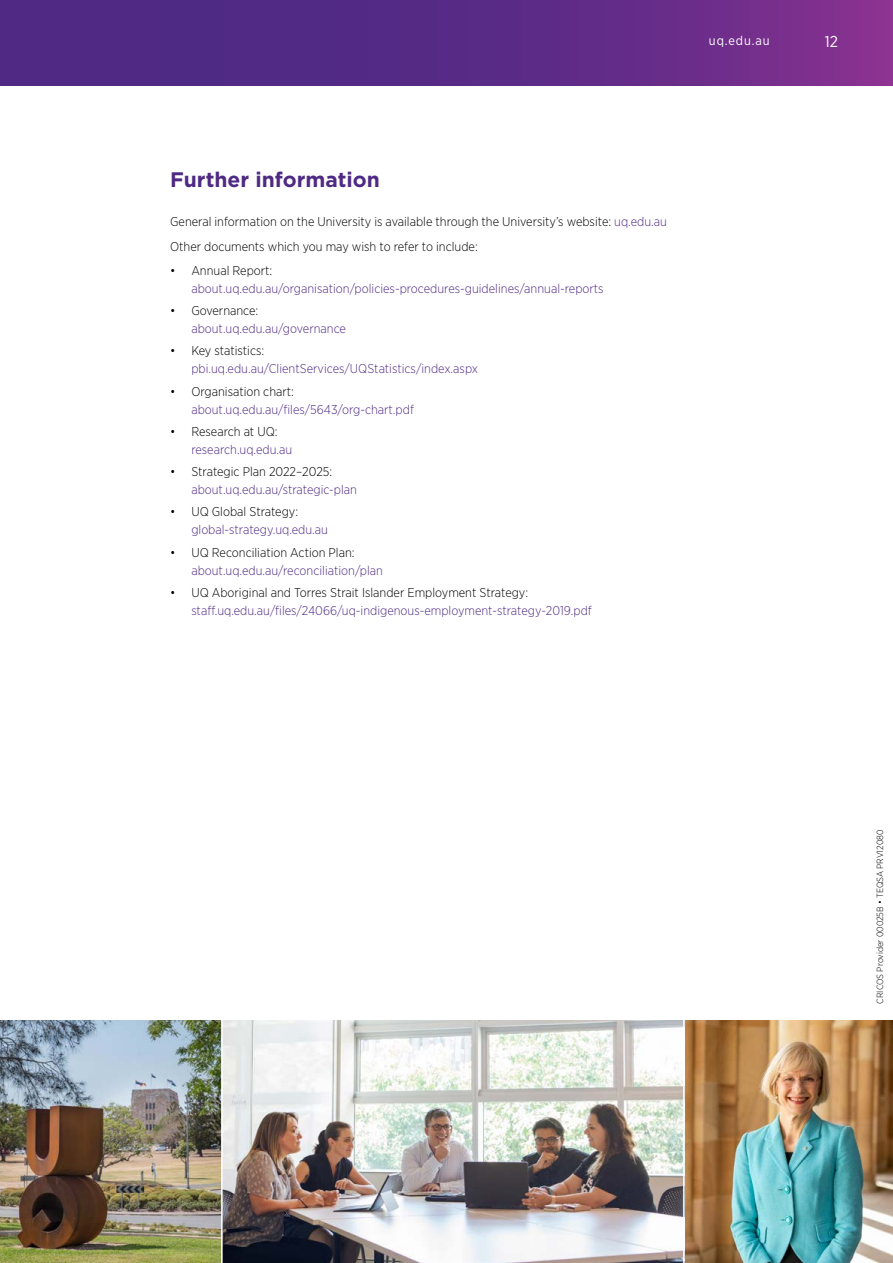
<style>
.page{position:relative;width:893px;height:1263px;background:#fff}
.page>*{position:absolute;margin:0;border:0;box-sizing:border-box;transform-origin:0 0}
.t1{font:700 21px "Gotham";color:#4f2a84}
.t2{font:15.75px "Gotham Narrow";color:#fff}
.t3{font:300 12.75px "Gotham Narrow";color:#4f2a84}
.t4{font:300 12.75px/24.5px "Gotham Narrow";color:#000}
.t5{font:12.75px "Gotham Narrow";letter-spacing:.07em;color:#fff}
.t6{font:300 9px "Gotham Narrow";color:#000}
.s1{color:#4f2a84}
</style>
<div class="page">
<svg style="left:0;top:0;width:893px;height:85px"></svg>
<img style="left:685px;top:1020px;width:208px;height:243px">
<img style="left:223px;top:1020px;width:460px;height:243px">
<img style="left:0;top:1020px;width:221px;height:243px">
<p class="t5" style="left:709px;top:33px;width:62px">uq.edu.au</p>
<p class="t2" style="left:825px;top:32px;width:15px">12</p>
<h1 class="t1" style="left:170px;top:166px;width:211px">Further information</h1>
<p class="t4" style="left:170px;top:209px;width:498px">General information on the University is available through the University’s website: <span class="s1">uq.edu.au<br></span>Other documents which you may wish to refer to include:</p>
<p class="t4" style="left:170px;top:258px;width:104px">• Annual Report:</p>
<p class="t3" style="left:191px;top:281px;width:414px">about.uq.edu.au/organisation/policies-procedures-guidelines/annual-reports</p>
<p class="t4" style="left:170px;top:298px;width:90px">• Governance:</p>
<p class="t3" style="left:191px;top:321px;width:156px">about.uq.edu.au/governance</p>
<p class="t4" style="left:170px;top:338px;width:96px">• Key statistics:</p>
<p class="t3" style="left:191px;top:361px;width:288px">pbi.uq.edu.au/ClientServices/UQStatistics/index.aspx</p>
<p class="t4" style="left:170px;top:379px;width:125px">• Organisation chart:</p>
<p class="t3" style="left:191px;top:401px;width:224px">about.uq.edu.au/files/5643/org-chart.pdf</p>
<p class="t4" style="left:170px;top:419px;width:109px">• Research at UQ:</p>
<p class="t3" style="left:191px;top:442px;width:102px">research.uq.edu.au</p>
<p class="t4" style="left:170px;top:459px;width:164px">• Strategic Plan 2022–2025:</p>
<p class="t3" style="left:191px;top:482px;width:167px">about.uq.edu.au/strategic-plan</p>
<p class="t4" style="left:170px;top:499px;width:130px">• UQ Global Strategy:</p>
<p class="t3" style="left:191px;top:522px;width:138px">global-strategy.uq.edu.au</p>
<p class="t4" style="left:170px;top:540px;width:186px">• UQ Reconciliation Action Plan:</p>
<p class="t3" style="left:191px;top:562px;width:193px">about.uq.edu.au/reconciliation/plan</p>
<p class="t4" style="left:170px;top:580px;width:360px">• UQ Aboriginal and Torres Strait Islander Employment Strategy:</p>
<p class="t3" style="left:191px;top:603px;width:402px">staff.uq.edu.au/files/24066/uq-indigenous-employment-strategy-2019.pdf</p>
<p class="t6" style="left:874px;top:1003px;width:176px;rotate:-90deg">CRICOS Provider 00025B • TEQSA PRV12080</p>
</div>
